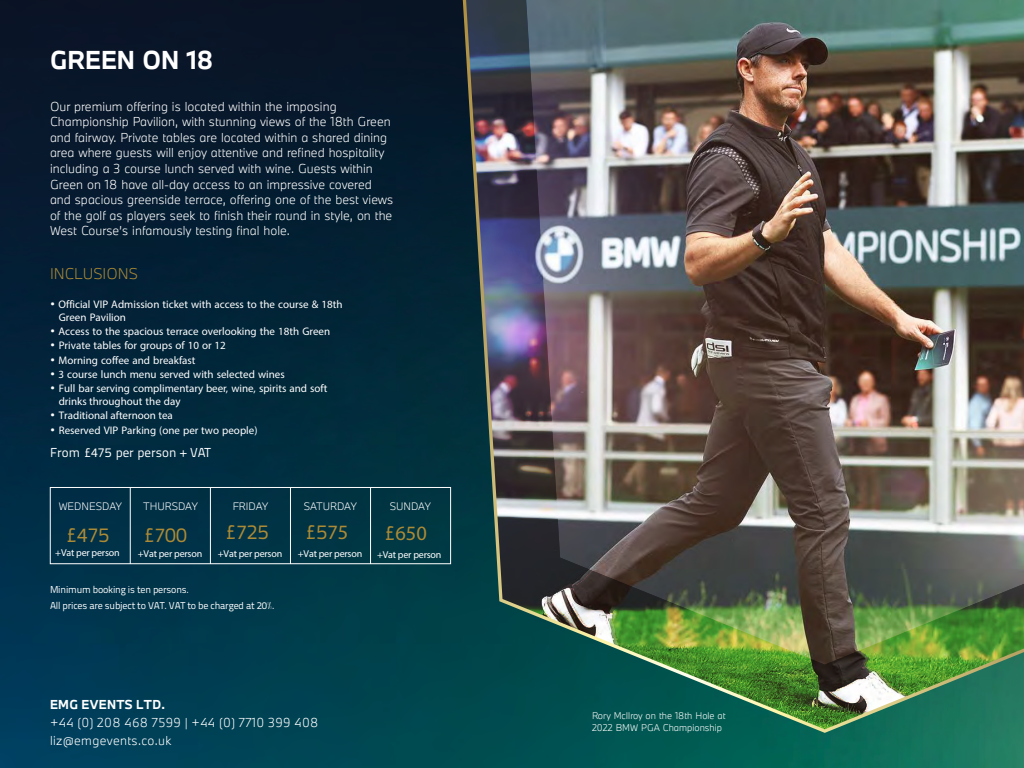
<style>
.page{position:relative;width:1024px;height:768px;background:#fff}
.page>*{position:absolute;margin:0;border:0;box-sizing:border-box;transform-origin:0 0}
.t1{font:700 24px "BMW Type Next Latin";letter-spacing:.005em;color:#fff}
.t2{font:20.4px "Titillium Text 15 L 400 wt";color:#ad8a35}
.t3{font:20.4px "Myriad Pro";color:#ad8a35}
.t4{font:300 14.4px "BMW Type Next Latin";color:#ad8a35}
.t5{font:13px "Titillium Text 15 L 400 wt";color:#fff}
.t6{font:300 12px/15.6px "BMW Type Next Latin";color:#fff}
.t7{font:300 12px/18px "BMW Type Next Latin";letter-spacing:.03em;color:#fff}
.t8{font:700 12px "BMW Type Next Latin";letter-spacing:.03em;color:#fff}
.t9{font:11px/13.5px "Myriad Pro";color:#fff}
.t10{font:10px/16px "Titillium Text 15 L 400 wt";letter-spacing:-.015em;color:#fff}
.t11{font:10px "Myriad Pro";letter-spacing:-.015em;color:#fff}
.t12{font:300 10px "BMW Type Next Latin";color:#fff}
.t13{font:300 9px/11.7px "BMW Type Next Latin";color:#fff}
.s1{font-family:"BMW Type Next Latin";font-weight:300}
.s2{font-family:"Myriad Pro"}
.s3{font-family:"Titillium Text 15 L 400 wt"}
</style>
<div class="page">
<img style="left:0;top:0;width:1024px;height:768px">
<div style="left:50px;top:487px;width:401px;height:77px;border:1px solid #fff"></div>
<hr style="left:210px;top:487px;width:1px;height:77px;background:#fff">
<hr style="left:130px;top:487px;width:1px;height:77px;background:#fff">
<hr style="left:290px;top:487px;width:1px;height:77px;background:#fff">
<hr style="left:370px;top:487px;width:1px;height:77px;background:#fff">
<img style="left:463px;top:0;width:561px;height:733px">
<h1 class="t1" style="left:50px;top:43px;width:165px">GREEN ON 18</h1>
<p class="t6" style="left:50px;top:98px;width:345px">Our premium offering is located within the imposing Championship Pavilion, with stunning views of the 18th Green and fairway. Private tables are located within a shared dining area where guests will enjoy attentive and refined hospitality including a 3 course lunch served with wine. Guests within Green on 18 have all-day access to an impressive covered and spacious greenside terrace, offering one of the best views of the golf as players seek to finish their round in style, on the West Course’s infamously testing final hole.</p>
<p class="t4" style="left:50px;top:264px;width:90px">INCLUSIONS</p>
<p class="t9" style="left:59px;top:297px;width:285px;text-indent:-9px"><span class="s1">•</span> Official VIP Admission ticket with access to the course &amp; 18th<br>Green Pavilion</p>
<p class="t9" style="left:50px;top:325px;width:282px"><span class="s1">•</span> Access to the spacious terrace overlooking the 18th Green</p>
<p class="t9" style="left:50px;top:339px;width:177px"><span class="s1">•</span> Private tables for groups of 10 or 12</p>
<p class="t9" style="left:50px;top:353px;width:147px"><span class="s1">•</span> Morning coffee and breakfast</p>
<p class="t9" style="left:50px;top:367px;width:236px"><span class="s1">•</span> 3 course lunch menu served with selected wines</p>
<p class="t9" style="left:59px;top:381px;width:270px;text-indent:-9px"><span class="s1">•</span> Full bar serving complimentary beer, wine, spirits and soft drinks throughout the day</p>
<p class="t9" style="left:50px;top:409px;width:124px"><span class="s1">•</span> Traditional afternoon tea</p>
<p class="t9" style="left:50px;top:423px;width:209px"><span class="s1">•</span> Reserved VIP Parking (one per two people)</p>
<p class="t5" style="left:50px;top:444px;width:162px">From £<span class="s2">4</span>75 per person + VAT</p>
<p class="t12" style="left:59px;top:500px;width:65px">WEDNESDAY</p>
<h2 class="t2" style="left:66px;top:523px;width:45px">£<span class="s2">4</span>75</h2>
<p class="t12" style="left:143px;top:500px;width:56px">THURSDAY</p>
<h2 class="t2" style="left:143px;top:523px;width:45px">£<span class="s2">7</span>00</h2>
<p class="t12" style="left:233px;top:500px;width:37px">FRIDAY</p>
<h2 class="t2" style="left:225px;top:520px;width:45px">£<span class="s2">7</span>25</h2>
<p class="t12" style="left:304px;top:500px;width:55px">SATURDAY</p>
<h2 class="t2" style="left:305px;top:520px;width:45px">£5<span class="s2">75</span></h2>
<p class="t12" style="left:390px;top:500px;width:43px">SUNDAY</p>
<h2 class="t3" style="left:384px;top:521px;width:45px"><span class="s3">£</span>650</h2>
<p class="t11" style="left:55px;top:546px;width:66px">+Vat per person</p>
<p class="t11" style="left:138px;top:548px;width:66px">+Vat per person</p>
<p class="t11" style="left:218px;top:548px;width:66px">+Vat per person</p>
<p class="t11" style="left:298px;top:548px;width:66px">+Vat per person</p>
<p class="t11" style="left:377px;top:549px;width:66px">+Vat per person</p>
<p class="t10" style="left:50px;top:582px;width:226px">Minimum booking is ten persons.<br>All prices are subject to VAT. VAT to be charged at 20%.</p>
<p class="t8" style="left:50px;top:696px;width:117px">EMG EVENTS LTD.</p>
<p class="t7" style="left:50px;top:713px;width:270px">+44 (0) 208 468 7599 | +44 (0) 7710 399 408 liz@emgevents.co.uk</p>
<p class="t13" style="left:592px;top:710px;width:135px">Rory McIlroy on the 18th Hole at<br>2022 BMW PGA Championship</p>
</div>
